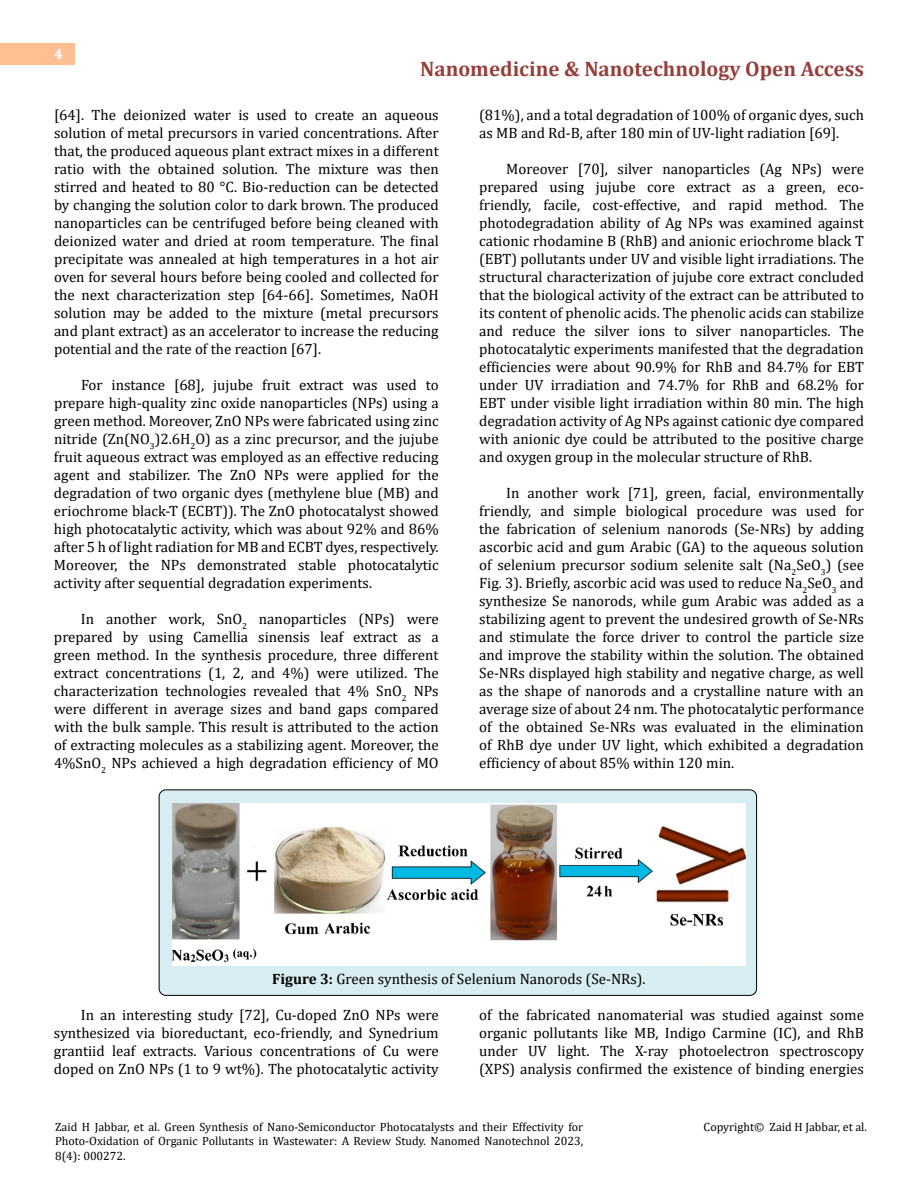
<style>
.page{position:relative;width:918px;height:1188px;background:#fff}
.page>*{position:absolute;margin:0;border:0;box-sizing:border-box;transform-origin:0 0}
.t1{font:700 21px "Cambria";color:#953f3c}
.t2{font:15px/18px "Cambria";color:#000;text-align:justify}
.t3{font:700 15px "Cambria";color:#fff}
.t4{font:12px/14.4px "Cambria";color:#000;text-align:justify}
.s1{font-weight:700}
</style>
<div class="page">
<div style="left:0;top:43px;width:75px;height:21px;background:#ffbf91"></div>
<div style="left:159px;top:790px;width:598px;height:205px;background:#d8edf2;border-radius:7px"></div>
<div style="left:159px;top:789px;width:598px;height:207px;border:1px solid #000;border-radius:7px"></div>
<img style="left:172px;top:804px;width:574px;height:161px">
<p class="t3" style="left:54px;top:44px;width:10px">4</p>
<h1 class="t1" style="left:420px;top:54px;width:445px">Nanomedicine &amp; Nanotechnology Open Access</h1>
<p class="t2" style="left:54px;top:105px;width:386px">[64]. The deionized water is used to create an aqueous solution of metal precursors in varied concentrations. After that, the produced aqueous plant extract mixes in a different ratio with the obtained solution. The mixture was then stirred and heated to 80 °C. Bio-reduction can be detected by changing the solution color to dark brown. The produced nanoparticles can be centrifuged before being cleaned with deionized water and dried at room temperature. The final precipitate was annealed at high temperatures in a hot air oven for several hours before being cooled and collected for the next characterization step [64-66]. Sometimes, NaOH solution may be added to the mixture (metal precursors and plant extract) as an accelerator to increase the reducing potential and the rate of the reaction [67].</p>
<p class="t2" style="left:54px;top:375px;width:386px;text-indent:27px">For instance [68], jujube fruit extract was used to prepare high-quality zinc oxide nanoparticles (NPs) using a green method. Moreover, ZnO NPs were fabricated using zinc nitride (Zn(NO<sub>3</sub>)2.6H<sub>2</sub>O) as a zinc precursor, and the jujube fruit aqueous extract was employed as an effective reducing agent and stabilizer. The ZnO NPs were applied for the degradation of two organic dyes (methylene blue (MB) and eriochrome black-T (ECBT)). The ZnO photocatalyst showed high photocatalytic activity, which was about 92% and 86% after 5 h of light radiation for MB and ECBT dyes, respectively.<br>Moreover, the NPs demonstrated stable photocatalytic activity after sequential degradation experiments.</p>
<p class="t2" style="left:54px;top:609px;width:386px;text-indent:27px">In another work, SnO<sub>2</sub> nanoparticles (NPs) were prepared by using Camellia sinensis leaf extract as a green method. In the synthesis procedure, three different extract concentrations (1, 2, and 4%) were utilized. The characterization technologies revealed that 4% SnO<sub>2</sub> NPs were different in average sizes and band gaps compared with the bulk sample. This result is attributed to the action of extracting molecules as a stabilizing agent. Moreover, the 4%SnO<sub>2</sub> NPs achieved a high degradation efficiency of MO</p>
<p class="t2" style="left:479px;top:105px;width:386px">(81%), and a total degradation of 100% of organic dyes, such as MB and Rd-B, after 180 min of UV-light radiation [69].</p>
<p class="t2" style="left:479px;top:159px;width:386px;text-indent:27px">Moreover [70], silver nanoparticles (Ag NPs) were prepared using jujube core extract as a green, eco&shy;friendly, facile, cost-effective, and rapid method. The photodegradation ability of Ag NPs was examined against cationic rhodamine B (RhB) and anionic eriochrome black T (EBT) pollutants under UV and visible light irradiations. The structural characterization of jujube core extract concluded that the biological activity of the extract can be attributed to its content of phenolic acids. The phenolic acids can stabilize and reduce the silver ions to silver nanoparticles. The photocatalytic experiments manifested that the degradation efficiencies were about 90.9% for RhB and 84.7% for EBT under UV irradiation and 74.7% for RhB and 68.2% for EBT under visible light irradiation within 80 min. The high degradation activity of Ag NPs against cationic dye compared with anionic dye could be attributed to the positive charge and oxygen group in the molecular structure of RhB.</p>
<p class="t2" style="left:479px;top:483px;width:386px;text-indent:27px">In another work [71], green, facial, environmentally friendly, and simple biological procedure was used for the fabrication of selenium nanorods (Se-NRs) by adding ascorbic acid and gum Arabic (GA) to the aqueous solution of selenium precursor sodium selenite salt (Na<sub>2</sub>SeO<sub>3</sub>) (see Fig. 3). Briefly, ascorbic acid was used to reduce Na<sub>2</sub>SeO<sub>3</sub> and synthesize Se nanorods, while gum Arabic was added as a stabilizing agent to prevent the undesired growth of Se-NRs and stimulate the force driver to control the particle size and improve the stability within the solution. The obtained Se-NRs displayed high stability and negative charge, as well as the shape of nanorods and a crystalline nature with an average size of about 24 nm. The photocatalytic performance of the obtained Se-NRs was evaluated in the elimination of RhB dye under UV light, which exhibited a degradation efficiency of about 85% within 120 min.</p>
<p class="t2" style="left:272px;top:969px;width:375px"><span class="s1">Figure 3:</span> Green synthesis of Selenium Nanorods (Se-NRs).</p>
<p class="t2" style="left:54px;top:1005px;width:386px;text-indent:27px">In an interesting study [72], Cu-doped ZnO NPs were synthesized via bioreductant, eco-friendly, and Synedrium grantiid leaf extracts. Various concentrations of Cu were doped on ZnO NPs (1 to 9 wt%). The photocatalytic activity</p>
<p class="t2" style="left:479px;top:1005px;width:386px">of the fabricated nanomaterial was studied against some organic pollutants like MB, Indigo Carmine (IC), and RhB under UV light. The X-ray photoelectron spectroscopy (XPS) analysis confirmed the existence of binding energies</p>
<p class="t4" style="left:55px;top:1120px;width:530px">Zaid H Jabbar, et al. Green Synthesis of Nano-Semiconductor Photocatalysts and their Effectivity for Photo-Oxidation of Organic Pollutants in Wastewater: A Review Study. Nanomed Nanotechnol 2023, 8(4): 000272.</p>
<p class="t4" style="left:704px;top:1120px;width:165px">Copyright© Zaid H Jabbar, et al.</p>
</div>
